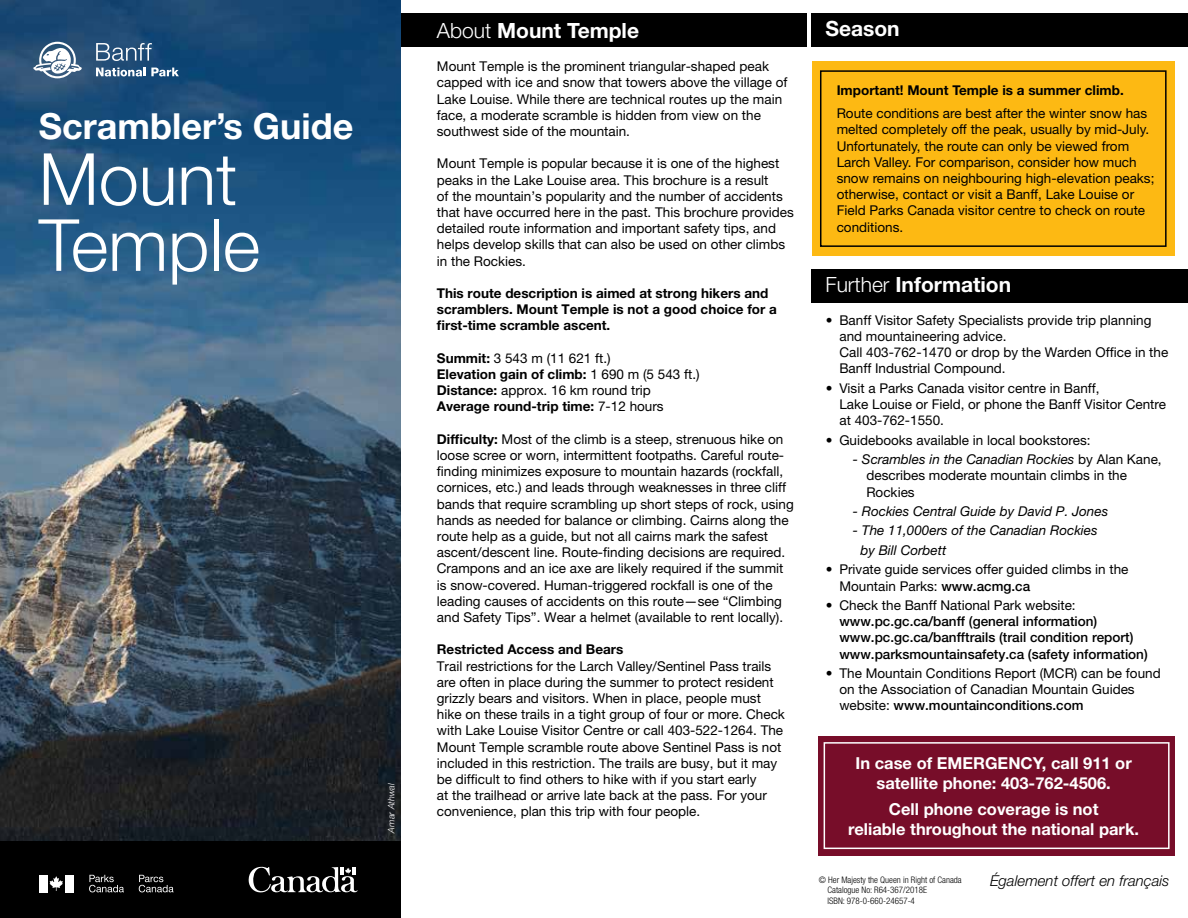
<style>
.page{position:relative;width:1188px;height:918px;background:#fff}
.page>*{position:absolute;margin:0;border:0;box-sizing:border-box;transform-origin:0 0}
.t1{font:300 72px/66px "Helvetica Neue LT Std";color:#fff}
.t2{font:700 36px "Helvetica Neue LT Std";color:#fff}
.t3{font:700 21px "Helvetica Neue LT Std";color:#fff}
.t4{font:700 16.5px/19.5px "Helvetica Neue LT Std";color:#fff;text-align:center}
.t5{font:italic 300 15px "Helvetica Neue LT Std";color:#000}
.t6{font:13.5px/16.2px "Helvetica Neue LT Std";color:#000}
.t7{font:700 13.5px/16.2px "Helvetica Neue LT Std";color:#000}
.t8{font:500 13.5px/16.2px "Helvetica Neue LT Std";color:#000}
.t9{font:italic 13.5px/19.5px "Helvetica Neue LT Std";color:#000}
.t10{font:300 condensed 9px/10.8px "Helvetica Neue LT Std";color:#000}
.t11{font:italic 300 9px "Helvetica Neue LT Std";letter-spacing:-.01em;color:#fff}
.s1{font-weight:300}
.s2{font-weight:400}
.s3{font-weight:700}
.s4{font-style:italic}
.s5{font-weight:500}
</style>
<div class="page">
<div style="left:362px;top:14px;width:444px;height:33px;background:#000"></div>
<div style="left:812px;top:14px;width:376px;height:33px;background:#000"></div>
<div style="left:812px;top:269px;width:376px;height:34px;background:#000"></div>
<img style="left:0;top:0;width:401px;height:841px">
<div style="left:812px;top:61px;width:362px;height:194px;background:#fdb913"></div>
<div style="left:0;top:841px;width:401px;height:77px;background:#000"></div>
<div style="left:39px;top:875px;width:9px;height:17px;background:#fff"></div>
<svg style="left:50px;top:876px;width:13px;height:15px"></svg>
<div style="left:65px;top:875px;width:9px;height:17px;background:#fff"></div>
<svg style="left:89px;top:875px;width:35px;height:17px"></svg>
<svg style="left:139px;top:875px;width:35px;height:17px"></svg>
<svg style="left:96px;top:68px;width:83px;height:8px"></svg>
<svg style="left:96px;top:43px;width:56px;height:18px"></svg>
<svg style="left:33px;top:42px;width:49px;height:36px"></svg>
<svg style="left:248px;top:867px;width:110px;height:26px"></svg>
<div style="left:820px;top:70px;width:347px;height:177px;border:2px solid #000"></div>
<div style="left:818px;top:737px;width:356px;height:119px;background:#770d29"></div>
<div style="left:824px;top:742px;width:346px;height:107px;border:2px solid #fff"></div>
<h2 class="t2" style="left:39px;top:104px;width:316px">Scrambler’s Guide</h2>
<h1 class="t1" style="left:39px;top:145px;width:223px">Mount<br>Temple</h1>
<p class="t11" style="left:386px;top:833px;width:51px;rotate:-90deg">Amar Athwal</p>
<h3 class="t3" style="left:437px;top:17px;width:204px"><span class="s1">About</span> Mount Temple</h3>
<p class="t6" style="left:437px;top:58px;width:352px">Mount Temple is the prominent triangular-shaped peak capped with ice and snow that towers above the village of Lake Louise. While there are technical routes up the main face, a moderate scramble is hidden from view on the southwest side of the mountain.</p>
<p class="t6" style="left:437px;top:155px;width:358px">Mount Temple is popular because it is one of the highest peaks in the Lake Louise area. This brochure is a result<br>of the mountain’s popularity and the number of accidents that have occurred here in the past. This brochure provides detailed route information and important safety tips, and helps develop skills that can also be used on other climbs in the Rockies.</p>
<p class="t7" style="left:437px;top:285px;width:341px">This route description is aimed at strong hikers and scramblers. Mount Temple is not a good choice for a first-time scramble ascent.</p>
<p class="t7" style="left:437px;top:350px;width:264px">Summit: <span class="s2">3 543 m (11 621 ft.)<br></span>Elevation gain of climb: <span class="s2">1 690 m (5 543 ft.)<br></span>Distance: <span class="s2">approx. 16 km round trip </span>Average round-trip time: <span class="s2">7-12 hours</span></p>
<p class="t6" style="left:437px;top:431px;width:358px"><span class="s3">Difficulty:</span> Most of the climb is a steep, strenuous hike on loose scree or worn, intermittent footpaths. Careful route&shy;finding minimizes exposure to mountain hazards (rockfall, cornices, etc.) and leads through weaknesses in three cliff bands that require scrambling up short steps of rock, using hands as needed for balance or climbing. Cairns along the route help as a guide, but not all cairns mark the safest ascent/descent line. Route-finding decisions are required.<br>Crampons and an ice axe are likely required if the summit is snow-covered. Human-triggered rockfall is one of the leading causes of accidents on this route—see “Climbing and Safety Tips”. Wear a helmet (available to rent locally).</p>
<p class="t7" style="left:437px;top:641px;width:188px">Restricted Access and Bears</p>
<p class="t6" style="left:437px;top:658px;width:350px">Trail restrictions for the Larch Valley/Sentinel Pass trails are often in place during the summer to protect resident grizzly bears and visitors. When in place, people must hike on these trails in a tight group of four or more. Check with Lake Louise Visitor Centre or call 403-522-1264. The Mount Temple scramble route above Sentinel Pass is not included in this restriction. The trails are busy, but it may be difficult to find others to hike with if you start early<br>at the trailhead or arrive late back at the pass. For your convenience, plan this trip with four people.</p>
<h3 class="t3" style="left:825px;top:16px;width:76px">Season</h3>
<p class="t7" style="left:837px;top:82px;width:289px">Important! Mount Temple is a summer climb.</p>
<p class="t6" style="left:837px;top:105px;width:319px">Route conditions are best after the winter snow has melted completely off the peak, usually by mid-July.<br>Unfortunately, the route can only be viewed from Larch Valley. For comparison, consider how much snow remains on neighbouring high-elevation peaks; otherwise, contact or visit a Banff, Lake Louise or Field Parks Canada visitor centre to check on route conditions.</p>
<h3 class="t3" style="left:825px;top:272px;width:187px"><span class="s1">Further</span> Information</h3>
<p class="t6" style="left:839px;top:312px;width:330px;text-indent:-14px">• Banff Visitor Safety Specialists provide trip planning and mountaineering advice.<br>Call 403-762-1470 or drop by the Warden Office in the Banff Industrial Compound.</p>
<p class="t6" style="left:839px;top:380px;width:328px;text-indent:-14px">• Visit a Parks Canada visitor centre in Banff,<br>Lake Louise or Field, or phone the Banff Visitor Centre at 403-762-1550.</p>
<p class="t6" style="left:826px;top:432px;width:266px">• Guidebooks available in local bookstores:</p>
<p class="t6" style="left:866px;top:451px;width:297px;text-indent:-14px"><span class="s4">- Scrambles in the Canadian Rockies</span> by Alan Kane, describes moderate mountain climbs in the<br>Rockies</p>
<p class="t9" style="left:853px;top:501px;width:257px">- Rockies Central Guide by David P. Jones</p>
<p class="t9" style="left:860px;top:521px;width:239px;text-indent:-8px">- The 11,000ers of the Canadian Rockies by Bill Corbett</p>
<p class="t6" style="left:839px;top:561px;width:291px;text-indent:-14px">• Private guide services offer guided climbs in the<br>Mountain Parks: <span class="s5">www.acmg.ca</span></p>
<p class="t6" style="left:826px;top:597px;width:251px">• Check the Banff National Park website:</p>
<p class="t8" style="left:839px;top:613px;width:310px">www.pc.gc.ca/banff (general information) www.pc.gc.ca/banfftrails (trail condition report) www.parksmountainsafety.ca (safety information)</p>
<p class="t6" style="left:839px;top:665px;width:323px;text-indent:-14px">• The Mountain Conditions Report (MCR) can be found on the Association of Canadian Mountain Guides website: <span class="s5">www.mountainconditions.com</span></p>
<p class="t4" style="left:856px;top:753px;width:278px">In case of EMERGENCY, call 911 or satellite phone: 403-762-4506.</p>
<p class="t4" style="left:848px;top:799px;width:292px">Cell phone coverage is not<br>reliable throughout the national park.</p>
<p class="t10" style="left:828px;top:874px;width:136px;text-indent:-9px">© Her Majesty the Queen in Right of Canada<br>Catalogue No: R64-367/2018E<br>ISBN: 978-0-660-24657-4</p>
<p class="t5" style="left:990px;top:872px;width:181px">Également offert en français</p>
</div>
